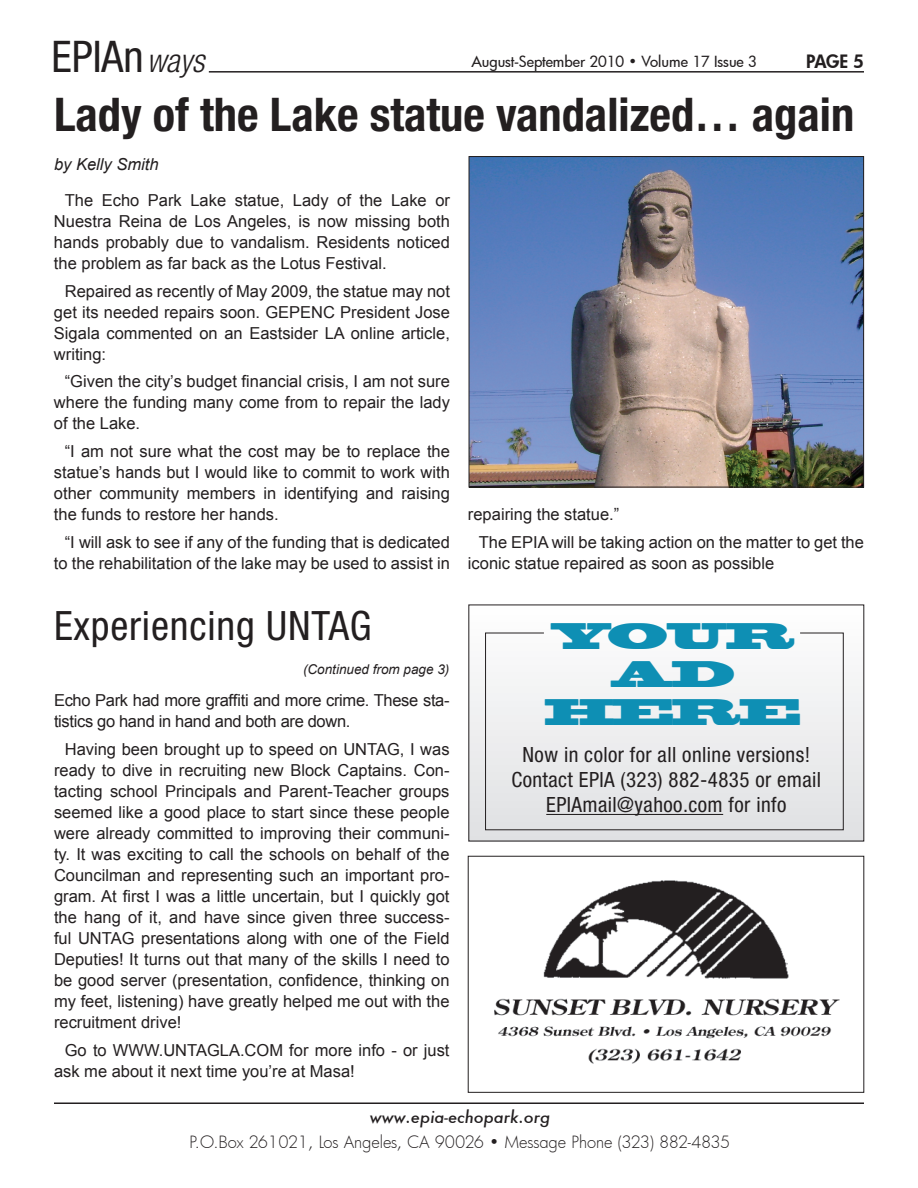
<style>
.page{position:relative;width:918px;height:1188px;background:#fff}
.page>*{position:absolute;margin:0;border:0;box-sizing:border-box;transform-origin:0 0}
.t1{font:700 condensed 46.5px "Helvetica Neue";color:#231f20}
.t2{font:condensed 43.65px "Helvetica Neue";color:#231f20}
.t3{font:condensed 40.5px "Helvetica Neue";letter-spacing:.02em;color:#231f20}
.t4{font:34.5px/38px "Blackoak Std";letter-spacing:-.06em;color:#0e8fb4;text-align:center}
.t5{font:condensed 21px/25.2px "Helvetica Neue";letter-spacing:.02em;color:#231f20;text-align:center}
.t6{font:800 18px "Futura";color:#231f20}
.t7{font:16.5px/21px "Arial";color:#231f20;text-align:justify}
.t8{font:16.5px/21px "Arial";letter-spacing:-.02em;color:#231f20}
.t9{font:300 16.5px "Futura";letter-spacing:-.015em;color:#231f20}
.t10{font:italic 500 16.5px "Futura";color:#231f20}
.t11{font:italic 16.5px "Arial";color:#231f20}
.t12{font:500 15px "Futura";color:#231f20}
.t13{font:italic 13.5px "Arial";color:#231f20}
.s1{font-weight:300;font-style:italic;font-size:32.55px}
</style>
<div class="page">
<hr style="left:54px;top:1102px;width:810px;height:2px;background:#231f20">
<hr style="left:209px;top:71px;width:655px;height:2px;background:#231f20">
<img style="left:471px;top:158px;width:391px;height:327px">
<div style="left:469px;top:156px;width:395px;height:331px;border:1px solid #231f20"></div>
<img style="left:494px;top:880px;width:346px;height:184px">
<div style="left:468px;top:856px;width:396px;height:237px;border:1px solid #231f20"></div>
<div style="left:469px;top:605px;width:395px;height:236px;background:linear-gradient(to bottom,#fefefe,#e0e1e3)"></div>
<svg style="left:485px;top:633px;width:359px;height:197px"></svg>
<h2 class="t2" style="left:52px;top:31px;width:155px">EPIAn<span class="s1">ways</span></h2>
<p class="t12" style="left:472px;top:51px;width:287px">August-September 2010 • Volume 17 Issue 3</p>
<p class="t6" style="left:806px;top:50px;width:59px">PAGE 5</p>
<h1 class="t1" style="left:54px;top:86px;width:802px">Lady of the Lake statue vandalized… again</h1>
<p class="t11" style="left:54px;top:153px;width:106px">by Kelly Smith</p>
<p class="t7" style="left:54px;top:190px;width:398px;text-indent:11px">The Echo Park Lake statue, Lady of the Lake or Nuestra Reina de Los Angeles, is now missing both hands probably due to vandalism. Residents noticed the problem as far back as the Lotus Festival.</p>
<p class="t7" style="left:54px;top:281px;width:398px;text-indent:11px">Repaired as recently of May 2009, the statue may not get its needed repairs soon. GEPENC President Jose Sigala commented on an Eastsider LA online article, writing:</p>
<p class="t7" style="left:54px;top:371px;width:397px;text-indent:11px">“Given the city’s budget financial crisis, I am not sure where the funding many come from to repair the lady of the Lake.</p>
<p class="t7" style="left:54px;top:441px;width:397px;text-indent:11px">“I am not sure what the cost may be to replace the statue’s hands but I would like to commit to work with other community members in identifying and raising the funds to restore her hands.</p>
<p class="t7" style="left:54px;top:532px;width:397px;text-align:right">“I will ask to see if any of the funding that is dedicated to the rehabilitation of the lake may be used to assist in</p>
<h3 class="t3" style="left:54px;top:602px;width:319px">Experiencing UNTAG</h3>
<p class="t13" style="left:303px;top:660px;width:148px">(Continued from page 3)</p>
<p class="t8" style="left:54px;top:690px;width:397px">Echo Park had more graffiti and more crime. These sta&shy;tistics go hand in hand and both are down.</p>
<p class="t7" style="left:54px;top:739px;width:397px;text-indent:11px">Having been brought up to speed on UNTAG, I was ready to dive in recruiting new Block Captains. Con&shy;tacting school Principals and Parent-Teacher groups seemed like a good place to start since these people were already committed to improving their communi&shy;ty. It was exciting to call the schools on behalf of the Councilman and representing such an important pro&shy;gram. At first I was a little uncertain, but I quickly got the hang of it, and have since given three success&shy;ful UNTAG presentations along with one of the Field Deputies! It turns out that many of the skills I need to be good server (presentation, confidence, thinking on my feet, listening) have greatly helped me out with the recruitment drive!</p>
<p class="t7" style="left:54px;top:1040px;width:397px;text-indent:11px">Go to WWW.UNTAGLA.COM for more info - or just ask me about it next time you’re at Masa!</p>
<p class="t7" style="left:479px;top:500px;width:387px;line-height:27.8px;text-indent:-11px">repairing the statue.”<br>The EPIA will be taking action on the matter to get the</p>
<p class="t7" style="left:468px;top:552px;width:308px">iconic statue repaired as soon as possible</p>
<h3 class="t4" style="left:545px;top:617px;width:258px">YOUR<br>AD<br>HERE</h3>
<p class="t5" style="left:511px;top:742px;width:311px">Now in color for all online versions!<br>Contact EPIA (323) 882-4835 or email<br>EPIAmail@yahoo.com for info</p>
<p class="t10" style="left:370px;top:1106px;width:182px">www.epia-echopark.org</p>
<p class="t9" style="left:190px;top:1130px;width:542px">P.O.Box 261021, Los Angeles, CA 90026 • Message Phone (323) 882-4835</p>
</div>
